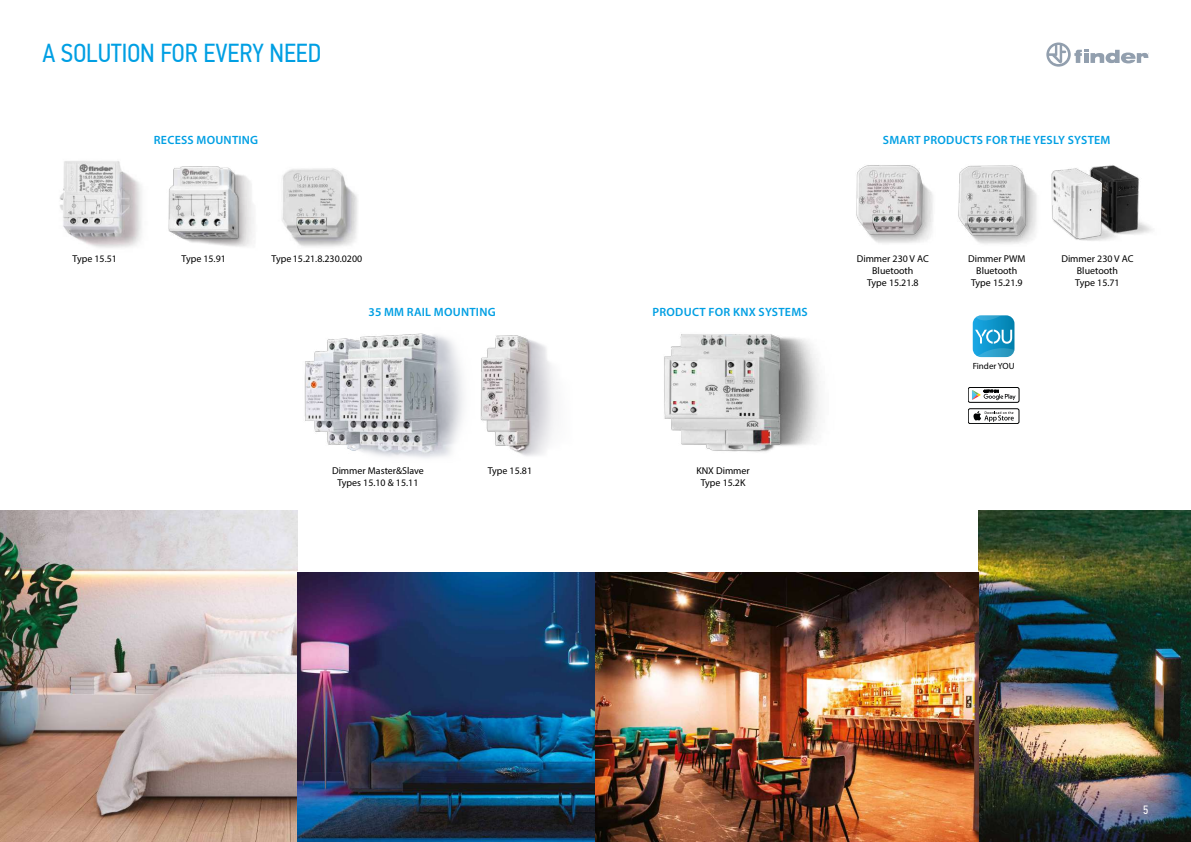
<style>
.page{position:relative;width:1191px;height:842px;background:#fff}
.page>*{position:absolute;margin:0;border:0;box-sizing:border-box;transform-origin:0 0}
.t1{font:26px "PF Din Text Cond Pro";color:#009fe3}
.t2{font:600 12px "Myriad Pro";letter-spacing:.02em;color:#009fe3}
.t3{font:12px "PF Din Text Cond Pro";color:#fff}
.t4{font:9.9px/11.9px "Myriad Pro";color:#000;text-align:center}
.t5{font:9px "Myriad Pro";color:#000}
</style>
<div class="page">
<svg style="left:1046px;top:43px;width:102px;height:24px"></svg>
<img style="left:59px;top:161px;width:83px;height:87px">
<img style="left:168px;top:166px;width:86px;height:81px">
<img style="left:0;top:510px;width:298px;height:332px">
<img style="left:298px;top:573px;width:680px;height:269px">
<img style="left:978px;top:510px;width:213px;height:332px">
<img style="left:856px;top:165px;width:77px;height:78px">
<img style="left:958px;top:165px;width:79px;height:79px">
<img style="left:1092px;top:165px;width:61px;height:70px">
<img style="left:1051px;top:168px;width:70px;height:73px">
<img style="left:664px;top:334px;width:157px;height:118px">
<img style="left:304px;top:333px;width:251px;height:125px">
<svg style="left:972px;top:315px;width:42px;height:42px"></svg>
<svg style="left:968px;top:387px;width:51px;height:15px"></svg>
<div style="left:968px;top:387px;width:51px;height:15px;border:1px solid #010202;border-radius:2px"></div>
<svg style="left:972px;top:390px;width:43px;height:10px"></svg>
<div style="left:968px;top:409px;width:51px;height:15px;border:1px solid #010202;border-radius:2px"></div>
<svg style="left:973px;top:411px;width:40px;height:11px"></svg>
<img style="left:282px;top:168px;width:76px;height:79px">
<h1 class="t1" style="left:43px;top:38px;width:280px">A SOLUTION FOR EVERY NEED</h1>
<p class="t2" style="left:154px;top:132px;width:106px">RECESS MOUNTING</p>
<p class="t2" style="left:883px;top:132px;width:229px">SMART PRODUCTS FOR THE YESLY SYSTEM</p>
<p class="t4" style="left:73px;top:253px;width:46px">Type 15.51</p>
<p class="t4" style="left:181px;top:253px;width:46px">Type 15.91</p>
<p class="t4" style="left:271px;top:253px;width:92px">Type 15.21.8.230.0200</p>
<p class="t4" style="left:856px;top:253px;width:74px">Dimmer 230 V AC<br>Bluetooth<br>Type 15.21.8</p>
<p class="t4" style="left:968px;top:253px;width:59px">Dimmer PWM<br>Bluetooth<br>Type 15.21.9</p>
<p class="t4" style="left:1061px;top:253px;width:74px">Dimmer 230 V AC<br>Bluetooth<br>Type 15.71</p>
<p class="t2" style="left:368px;top:304px;width:129px">35 MM RAIL MOUNTING</p>
<p class="t2" style="left:652px;top:304px;width:157px">PRODUCT FOR KNX SYSTEMS</p>
<p class="t5" style="left:972px;top:360px;width:43px">Finder YOU</p>
<p class="t4" style="left:332px;top:464px;width:93px">Dimmer Master&amp;Slave<br>Types 15.10 &amp; 15.11</p>
<p class="t4" style="left:488px;top:464px;width:46px">Type 15.81</p>
<p class="t4" style="left:696px;top:464px;width:55px">KNX Dimmer<br>Type 15.2K</p>
<p class="t3" style="left:1143px;top:802px;width:7px">5</p>
</div>
